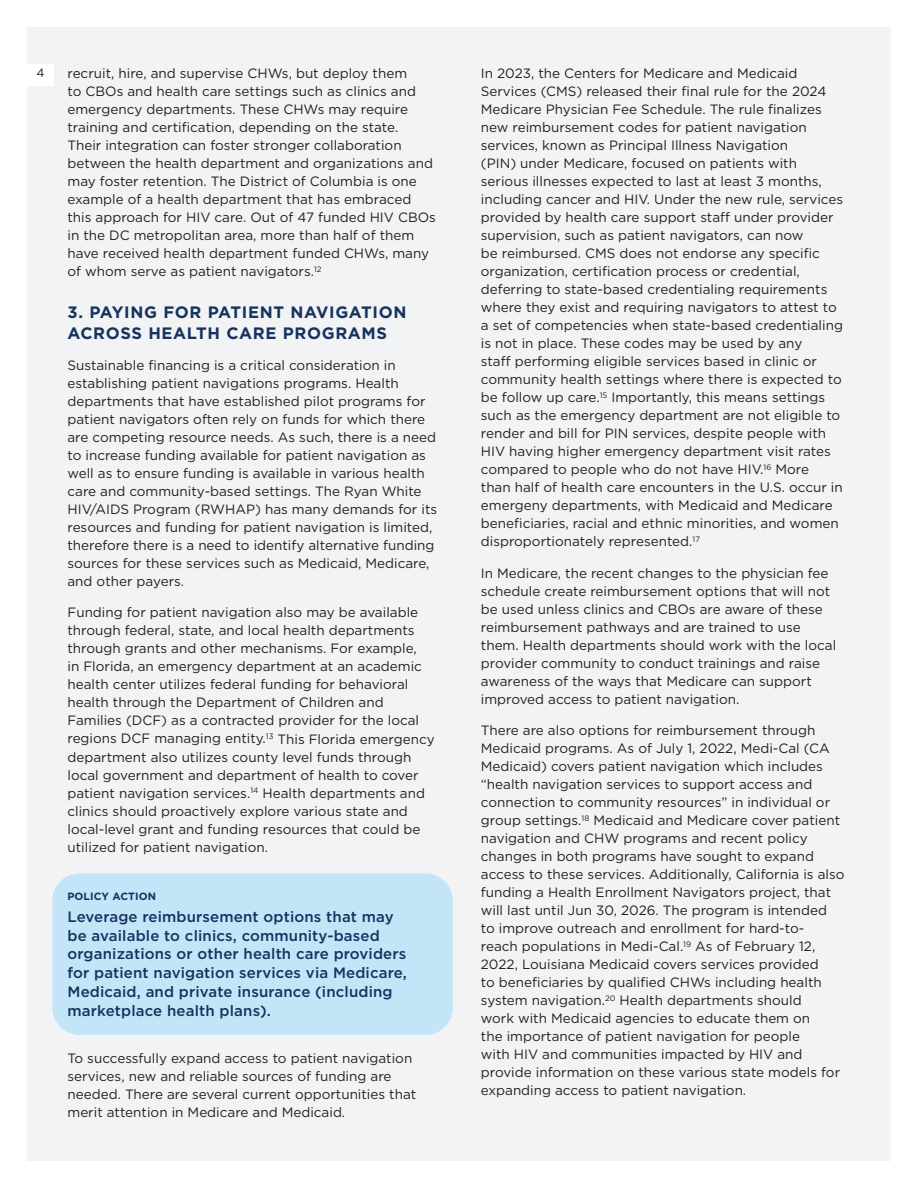
<style>
.page{position:relative;width:918px;height:1188px;background:#fff}
.page>*{position:absolute;margin:0;border:0;box-sizing:border-box;transform-origin:0 0}
.t1{font:700 16.5px/21px "Gotham";letter-spacing:.04em;color:#16325f}
.t2{font:500 15px/18.8px "Gotham";letter-spacing:.01em;color:#16325f}
.t3{font:13.5px/18px "Gotham";color:#231f20}
.t4{font:12px "Gotham";color:#231f20}
.t5{font:700 10.5px "Gotham";letter-spacing:.01em;color:#16325f}
</style>
<div class="page">
<div style="left:27px;top:27px;width:864px;height:1134px;background:#f2f3f4"></div>
<div style="left:27px;top:64px;width:27px;height:21px;background:#fff"></div>
<div style="left:52px;top:873px;width:401px;height:162px;background:#c4e4f7;border-radius:27px"></div>
<p class="t4" style="left:36px;top:65px;width:10px">4</p>
<p class="t3" style="left:68px;top:64px;width:370px">recruit, hire, and supervise CHWs, but deploy them<br>to CBOs and health care settings such as clinics and emergency departments. These CHWs may require training and certification, depending on the state.<br>Their integration can foster stronger collaboration between the health department and organizations and may foster retention. The District of Columbia is one example of a health department that has embraced this approach for HIV care. Out of 47 funded HIV CBOs in the DC metropolitan area, more than half of them have received health department funded CHWs, many of whom serve as patient navigators.<sup>12</sup></p>
<h2 class="t1" style="left:68px;top:301px;width:340px">3. PAYING FOR PATIENT NAVIGATION<br>ACROSS HEALTH CARE PROGRAMS</h2>
<p class="t3" style="left:68px;top:356px;width:371px">Sustainable financing is a critical consideration in establishing patient navigations programs. Health departments that have established pilot programs for patient navigators often rely on funds for which there are competing resource needs. As such, there is a need to increase funding available for patient navigation as well as to ensure funding is available in various health care and community-based settings. The Ryan White HIV/AIDS Program (RWHAP) has many demands for its resources and funding for patient navigation is limited, therefore there is a need to identify alternative funding sources for these services such as Medicaid, Medicare, and other payers.</p>
<p class="t3" style="left:67px;top:603px;width:369px">Funding for patient navigation also may be available through federal, state, and local health departments through grants and other mechanisms. For example,<br>in Florida, an emergency department at an academic health center utilizes federal funding for behavioral health through the Department of Children and Families (DCF) as a contracted provider for the local regions DCF managing entity.<sup>13</sup> This Florida emergency department also utilizes county level funds through local government and department of health to cover patient navigation services.<sup>14</sup> Health departments and clinics should proactively explore various state and local-level grant and funding resources that could be utilized for patient navigation.</p>
<p class="t5" style="left:68px;top:889px;width:90px">POLICY ACTION</p>
<p class="t2" style="left:68px;top:907px;width:341px">Leverage reimbursement options that may be available to clinics, community-based organizations or other health care providers for patient navigation services via Medicare, Medicaid, and private insurance (including marketplace health plans).</p>
<p class="t3" style="left:68px;top:1049px;width:350px">To successfully expand access to patient navigation services, new and reliable sources of funding are needed. There are several current opportunities that merit attention in Medicare and Medicaid.</p>
<p class="t3" style="left:481px;top:64px;width:364px">In 2023, the Centers for Medicare and Medicaid Services (CMS) released their final rule for the 2024<br>Medicare Physician Fee Schedule. The rule finalizes new reimbursement codes for patient navigation services, known as Principal Illness Navigation<br>(PIN) under Medicare, focused on patients with serious illnesses expected to last at least 3 months, including cancer and HIV. Under the new rule, services provided by health care support staff under provider supervision, such as patient navigators, can now<br>be reimbursed. CMS does not endorse any specific organization, certification process or credential, deferring to state-based credentialing requirements where they exist and requiring navigators to attest to a set of competencies when state-based credentialing is not in place. These codes may be used by any<br>staff performing eligible services based in clinic or community health settings where there is expected to be follow up care.<sup>15</sup> Importantly, this means settings such as the emergency department are not eligible to render and bill for PIN services, despite people with HIV having higher emergency department visit rates compared to people who do not have HIV.<sup>16</sup> More<br>than half of health care encounters in the U.S. occur in emergeny departments, with Medicaid and Medicare beneficiaries, racial and ethnic minorities, and women disproportionately represented.<sup>17</sup></p>
<p class="t3" style="left:481px;top:564px;width:357px">In Medicare, the recent changes to the physician fee schedule create reimbursement options that will not be used unless clinics and CBOs are aware of these reimbursement pathways and are trained to use them. Health departments should work with the local provider community to conduct trainings and raise awareness of the ways that Medicare can support improved access to patient navigation.</p>
<p class="t3" style="left:481px;top:721px;width:365px">There are also options for reimbursement through Medicaid programs. As of July 1, 2022, Medi-Cal (CA Medicaid) covers patient navigation which includes “health navigation services to support access and connection to community resources” in individual or group settings.<sup>18</sup> Medicaid and Medicare cover patient navigation and CHW programs and recent policy changes in both programs have sought to expand access to these services. Additionally, California is also funding a Health Enrollment Navigators project, that will last until Jun 30, 2026. The program is intended<br>to improve outreach and enrollment for hard-to-<br>reach populations in Medi-Cal.<sup>19</sup> As of February 12, 2022, Louisiana Medicaid covers services provided<br>to beneficiaries by qualified CHWs including health system navigation.<sup>20</sup> Health departments should<br>work with Medicaid agencies to educate them on<br>the importance of patient navigation for people<br>with HIV and communities impacted by HIV and provide information on these various state models for expanding access to patient navigation.</p>
</div>
